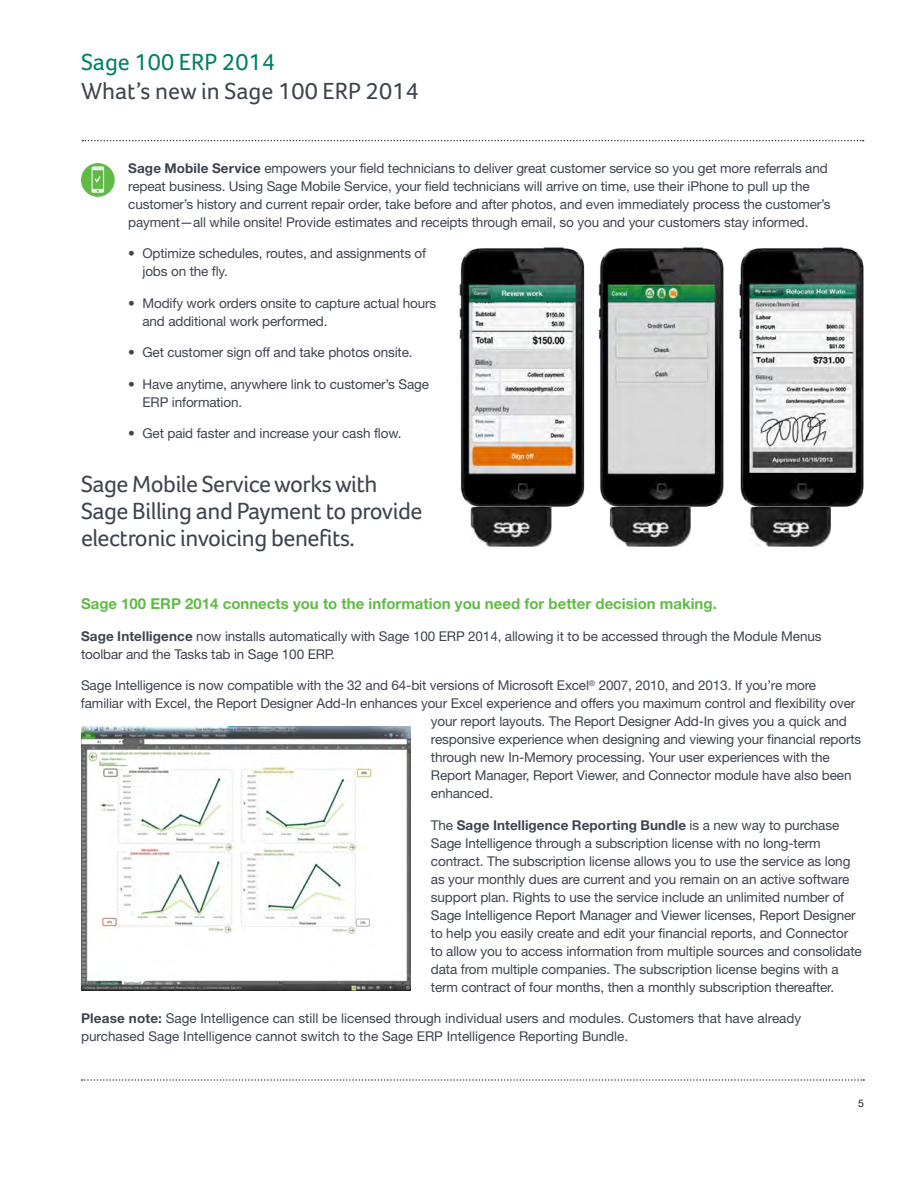
<style>
.page{position:relative;width:918px;height:1188px;background:#fff}
.page>*{position:absolute;margin:0;border:0;box-sizing:border-box;transform-origin:0 0}
.Body_Copy{font:24px/27px "Foco";letter-spacing:-.02em;color:#3e444f}
.Body_Copy-2{font:24px "Foco";color:#3e444f}
.t1{font:24px "Foco";color:#008066}
.Body_Copy-3{font:700 15px "Helvetica Neue LT Std";color:#60bb46}
.Body_Copy-4{font:13.5px/18px "Helvetica Neue LT Std";letter-spacing:-.01em;color:#3e444f}
.t2{font:10.5px "Helvetica Neue LT Std";color:#231f20}
.s1{font-weight:700}
</style>
<div class="page">
<svg style="left:82px;top:140px;width:782px;height:1px"></svg>
<svg style="left:82px;top:1079px;width:782px;height:2px"></svg>
<svg style="left:81px;top:163px;width:34px;height:34px"></svg>
<svg style="left:92px;top:166px;width:12px;height:27px"></svg>
<img style="left:459px;top:247px;width:119px;height:299px">
<img style="left:578px;top:247px;width:141px;height:299px">
<img style="left:719px;top:247px;width:145px;height:299px">
<img style="left:81px;top:727px;width:330px;height:264px">
<h1 class="t1" style="left:81px;top:48px;width:195px">Sage 100 ERP 2014</h1>
<h1 class="Body_Copy-2" style="left:81px;top:77px;width:339px">What’s new in Sage 100 ERP 2014</h1>
<p class="Body_Copy-4" style="left:128px;top:159px;width:704px"><span class="s1">Sage Mobile Service</span> empowers your field technicians to deliver great customer service so you get more referrals and repeat business. Using Sage Mobile Service, your field technicians will arrive on time, use their iPhone to pull up the customer’s history and current repair order, take before and after photos, and even immediately process the customer’s payment—all while onsite! Provide estimates and receipts through email, so you and your customers stay informed.</p>
<p class="Body_Copy-4" style="left:142px;top:244px;width:285px;text-indent:-14px">• Optimize schedules, routes, and assignments of jobs on the fly.</p>
<p class="Body_Copy-4" style="left:142px;top:294px;width:295px;text-indent:-14px">• Modify work orders onsite to capture actual hours and additional work performed.</p>
<p class="Body_Copy-4" style="left:128px;top:343px;width:286px">• Get customer sign off and take photos onsite.</p>
<p class="Body_Copy-4" style="left:142px;top:375px;width:288px;text-indent:-14px">• Have anytime, anywhere link to customer’s Sage<br>ERP information.</p>
<p class="Body_Copy-4" style="left:128px;top:424px;width:275px">• Get paid faster and increase your cash flow.</p>
<p class="Body_Copy" style="left:81px;top:470px;width:343px">Sage Mobile Service works with<br>Sage Billing and Payment to provide electronic invoicing benefits.</p>
<p class="Body_Copy-3" style="left:81px;top:595px;width:637px">Sage 100 ERP 2014 connects you to the information you need for better decision making.</p>
<p class="Body_Copy-4" style="left:81px;top:627px;width:742px"><span class="s1">Sage Intelligence</span> now installs automatically with Sage 100 ERP 2014, allowing it to be accessed through the Module Menus toolbar and the Tasks tab in Sage 100 ERP.</p>
<p class="Body_Copy-4" style="left:81px;top:676px;width:737px">Sage Intelligence is now compatible with the 32 and 64-bit versions of Microsoft Excel<sup>®</sup> 2007, 2010, and 2013. If you’re more</p>
<p class="Body_Copy-4" style="left:81px;top:694px;width:776px">familiar with Excel, the Report Designer Add-In enhances your Excel experience and offers you maximum control and flexibility over</p>
<p class="Body_Copy-4" style="left:431px;top:712px;width:417px">your report layouts. The Report Designer Add-In gives you a quick and</p>
<p class="Body_Copy-4" style="left:431px;top:730px;width:432px">responsive experience when designing and viewing your financial reports</p>
<p class="Body_Copy-4" style="left:431px;top:748px;width:400px">through new In-Memory processing. Your user experiences with the</p>
<p class="Body_Copy-4" style="left:431px;top:766px;width:422px">Report Manager, Report Viewer, and Connector module have also been</p>
<p class="Body_Copy-4" style="left:431px;top:784px;width:64px">enhanced.</p>
<p class="Body_Copy-4" style="left:431px;top:816px;width:432px">The <span class="s1">Sage Intelligence Reporting Bundle</span> is a new way to purchase Sage Intelligence through a subscription license with no long-term contract. The subscription license allows you to use the service as long as your monthly dues are current and you remain on an active software support plan. Rights to use the service include an unlimited number of Sage Intelligence Report Manager and Viewer licenses, Report Designer to help you easily create and edit your financial reports, and Connector to allow you to access information from multiple sources and consolidate data from multiple companies. The subscription license begins with a term contract of four months, then a monthly subscription thereafter.</p>
<p class="Body_Copy-4" style="left:81px;top:1009px;width:722px"><span class="s1">Please note:</span> Sage Intelligence can still be licensed through individual users and modules. Customers that have already purchased Sage Intelligence cannot switch to the Sage ERP Intelligence Reporting Bundle.</p>
<p class="t2" style="left:858px;top:1097px;width:7px">5</p>
</div>
